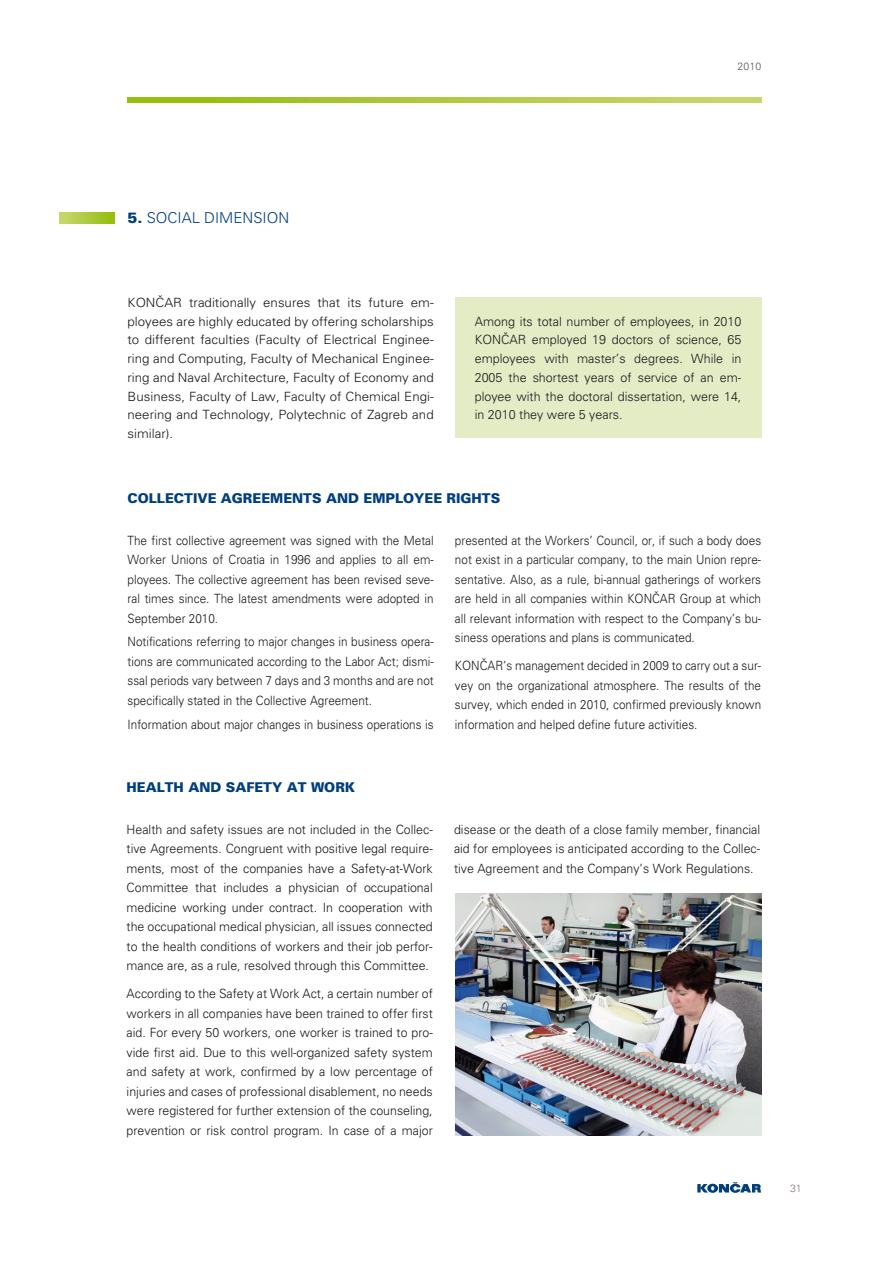
<style>
.page{position:relative;width:893px;height:1263px;background:#fff}
.page>*{position:absolute;margin:0;border:0;box-sizing:border-box;transform-origin:0 0}
.t1{font:300 15px "Univers";color:#003e7e}
.t2{font:900 13.5px "Univers";color:#003e7e}
.t3{font:300 12.75px/19.5px "Univers";color:#1a171c;text-align:justify}
.t4{font:300 12.75px/19.5px "Univers";color:#1a171c;text-align:justify;scale:.92 1}
.t5{font:300 12.75px/18.8px "Univers";color:#1a171c;text-align:justify;scale:1.04 1}
.t6{font:300 10.5px "Univers";color:#58585a}
.t7{font:300 10.5px "Univers";color:#85757a}
.s1{font-weight:900}
</style>
<div class="page">
<svg style="left:128px;top:98px;width:633px;height:4px;background:#aec93d"></svg>
<svg style="left:697px;top:1182px;width:64px;height:11px"></svg>
<svg style="left:60px;top:213px;width:55px;height:10px"></svg>
<img style="left:455px;top:893px;width:306px;height:242px">
<div style="left:455px;top:298px;width:306px;height:140px;background:#e3ecc5"></div>
<p class="t6" style="left:737px;top:60px;width:25px">2010</p>
<p class="t1" style="left:128px;top:209px;width:163px"><span class="s1">5.</span> SOCIAL DIMENSION</p>
<p class="t5" style="left:128px;top:293px;width:296px">KONČAR traditionally ensures that its future em&shy;ployees are highly educated by offering scholarships to different faculties (Faculty of Electrical Enginee&shy;ring and Computing, Faculty of Mechanical Enginee&shy;ring and Naval Architecture, Faculty of Economy and Business, Faculty of Law, Faculty of Chemical Engi&shy;neering and Technology, Polytechnic of Zagreb and similar).</p>
<p class="t3" style="left:475px;top:311px;width:268px;line-height:18.8px">Among its total number of employees, in 2010<br>KONČAR employed 19 doctors of science, 65 employees with master’s degrees. While in 2005 the shortest years of service of an em&shy;ployee with the doctoral dissertation, were 14, in 2010 they were 5 years.</p>
<p class="t2" style="left:128px;top:489px;width:374px">COLLECTIVE AGREEMENTS AND EMPLOYEE RIGHTS</p>
<p class="t4" style="left:128px;top:530px;width:334px">The first collective agreement was signed with the Metal Worker Unions of Croatia in 1996 and applies to all em&shy;ployees. The collective agreement has been revised seve&shy;ral times since. The latest amendments were adopted in September 2010.</p>
<p class="t4" style="left:128px;top:632px;width:334px">Notifications referring to major changes in business opera&shy;tions are communicated according to the Labor Act; dismi&shy;ssal periods vary between 7 days and 3 months and are not specifically stated in the Collective Agreement.</p>
<p class="t4" style="left:128px;top:714px;width:334px">Information about major changes in business operations is</p>
<p class="t4" style="left:455px;top:530px;width:334px">presented at the Workers’ Council, or, if such a body does not exist in a particular company, to the main Union repre&shy;sentative. Also, as a rule, bi-annual gatherings of workers are held in all companies within KONČAR Group at which all relevant information with respect to the Company’s bu&shy;siness operations and plans is communicated.</p>
<p class="t4" style="left:455px;top:655px;width:334px">KONČAR’s management decided in 2009 to carry out a sur&shy;vey on the organizational atmosphere. The results of the survey, which ended in 2010, confirmed previously known information and helped define future activities.</p>
<p class="t2" style="left:127px;top:778px;width:230px">HEALTH AND SAFETY AT WORK</p>
<p class="t3" style="left:127px;top:819px;width:308px">Health and safety issues are not included in the Collec&shy;tive Agreements. Congruent with positive legal require&shy;ments, most of the companies have a Safety-at-Work Committee that includes a physician of occupational medicine working under contract. In cooperation with the occupational medical physician, all issues connected to the health conditions of workers and their job perfor&shy;mance are, as a rule, resolved through this Committee.</p>
<p class="t3" style="left:127px;top:983px;width:308px">According to the Safety at Work Act, a certain number of workers in all companies have been trained to offer first aid. For every 50 workers, one worker is trained to pro&shy;vide first aid. Due to this well-organized safety system and safety at work, confirmed by a low percentage of injuries and cases of professional disablement, no needs were registered for further extension of the counseling, prevention or risk control program. In case of a major</p>
<p class="t3" style="left:454px;top:819px;width:308px">disease or the death of a close family member, financial aid for employees is anticipated according to the Collec&shy;tive Agreement and the Company’s Work Regulations.</p>
<p class="t7" style="left:790px;top:1182px;width:13px">31</p>
</div>
